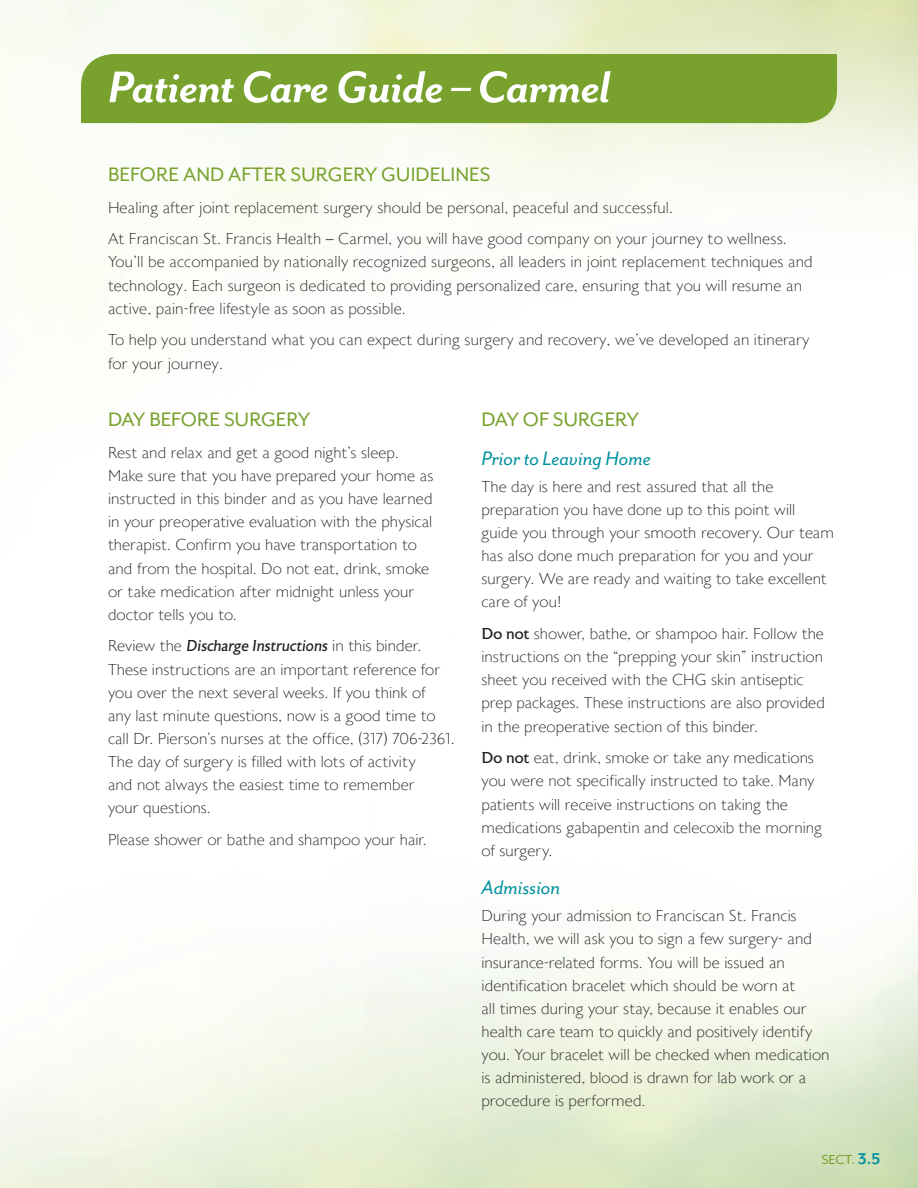
<style>
.page{position:relative;width:918px;height:1188px;background:#fff}
.page>*{position:absolute;margin:0;border:0;box-sizing:border-box;transform-origin:0 0}
.Main_Head{font:italic 700 51px "Mr Eaves San OT";letter-spacing:-.015em;color:#fff}
.Subhead{font:22.5px "Mr Eaves San OT";color:#78a22d}
.Minor_subhead{font:italic 22.5px "Mr Eaves San OT";letter-spacing:-.005em;color:#00919f}
.Main_text{font:200 15.75px/23.1px "Astoria";letter-spacing:-.005em;color:#231f20}
.Numbered_Sequence_In{font:15px "Mr Eaves San OT";color:#78a22d}
.s1{font-weight:400;font-style:italic}
.s2{font-weight:400}
.s3{font-weight:700;font-size:18px;color:#00919f}
</style>
<div class="page">
<div style="left:81px;top:54px;width:756px;height:69px;background:#78a22d"></div>
<p class="Main_Head" style="left:108px;top:59px;width:504px">Patient Care Guide – Carmel</p>
<p class="Subhead" style="left:108px;top:162px;width:384px">BEFORE AND AFTER SURGERY GUIDELINES</p>
<p class="Main_text" style="left:108px;top:196px;width:567px">Healing after joint replacement surgery should be personal, peaceful and successful.</p>
<p class="Main_text" style="left:108px;top:228px;width:707px">At Franciscan St. Francis Health – Carmel, you will have good company on your journey to wellness.<br>You’ll be accompanied by nationally recognized surgeons, all leaders in joint replacement techniques and technology. Each surgeon is dedicated to providing personalized care, ensuring that you will resume an active, pain-free lifestyle as soon as possible.</p>
<p class="Main_text" style="left:108px;top:329px;width:703px">To help you understand what you can expect during surgery and recovery, we’ve developed an itinerary for your journey.</p>
<p class="Subhead" style="left:108px;top:407px;width:204px">DAY BEFORE SURGERY</p>
<p class="Main_text" style="left:108px;top:442px;width:327px">Rest and relax and get a good night’s sleep.<br>Make sure that you have prepared your home as instructed in this binder and as you have learned in your preoperative evaluation with the physical therapist. Confirm you have transportation to and from the hospital. Do not eat, drink, smoke or take medication after midnight unless your doctor tells you to.</p>
<p class="Main_text" style="left:108px;top:635px;width:348px">Review the <span class="s1">Discharge Instructions</span> in this binder.<br>These instructions are an important reference for you over the next several weeks. If you think of<br>any last minute questions, now is a good time to call Dr. Pierson’s nurses at the office, (317) 706-2361.<br>The day of surgery is filled with lots of activity<br>and not always the easiest time to remember<br>your questions.</p>
<p class="Main_text" style="left:108px;top:829px;width:320px">Please shower or bathe and shampoo your hair.</p>
<p class="Subhead" style="left:482px;top:407px;width:159px">DAY OF SURGERY</p>
<p class="Minor_subhead" style="left:482px;top:446px;width:171px">Prior to Leaving Home</p>
<p class="Main_text" style="left:482px;top:476px;width:354px">The day is here and rest assured that all the preparation you have done up to this point will guide you through your smooth recovery. Our team has also done much preparation for you and your surgery. We are ready and waiting to take excellent care of you!</p>
<p class="Main_text" style="left:482px;top:623px;width:345px"><span class="s2">Do not</span> shower, bathe, or shampoo hair. Follow the instructions on the “prepping your skin” instruction sheet you received with the CHG skin antiseptic prep packages. These instructions are also provided in the preoperative section of this binder.</p>
<p class="Main_text" style="left:482px;top:747px;width:342px"><span class="s2">Do not</span> eat, drink, smoke or take any medications you were not specifically instructed to take. Many patients will receive instructions on taking the medications gabapentin and celecoxib the morning of surgery.</p>
<p class="Minor_subhead" style="left:482px;top:875px;width:81px">Admission</p>
<p class="Main_text" style="left:482px;top:905px;width:350px">During your admission to Franciscan St. Francis Health, we will ask you to sign a few surgery- and insurance-related forms. You will be issued an identification bracelet which should be worn at<br>all times during your stay, because it enables our health care team to quickly and positively identify you. Your bracelet will be checked when medication is administered, blood is drawn for lab work or a procedure is performed.</p>
<p class="Numbered_Sequence_In" style="left:821px;top:1151px;width:60px">SECT. <span class="s3">3.5</span></p>
</div>
